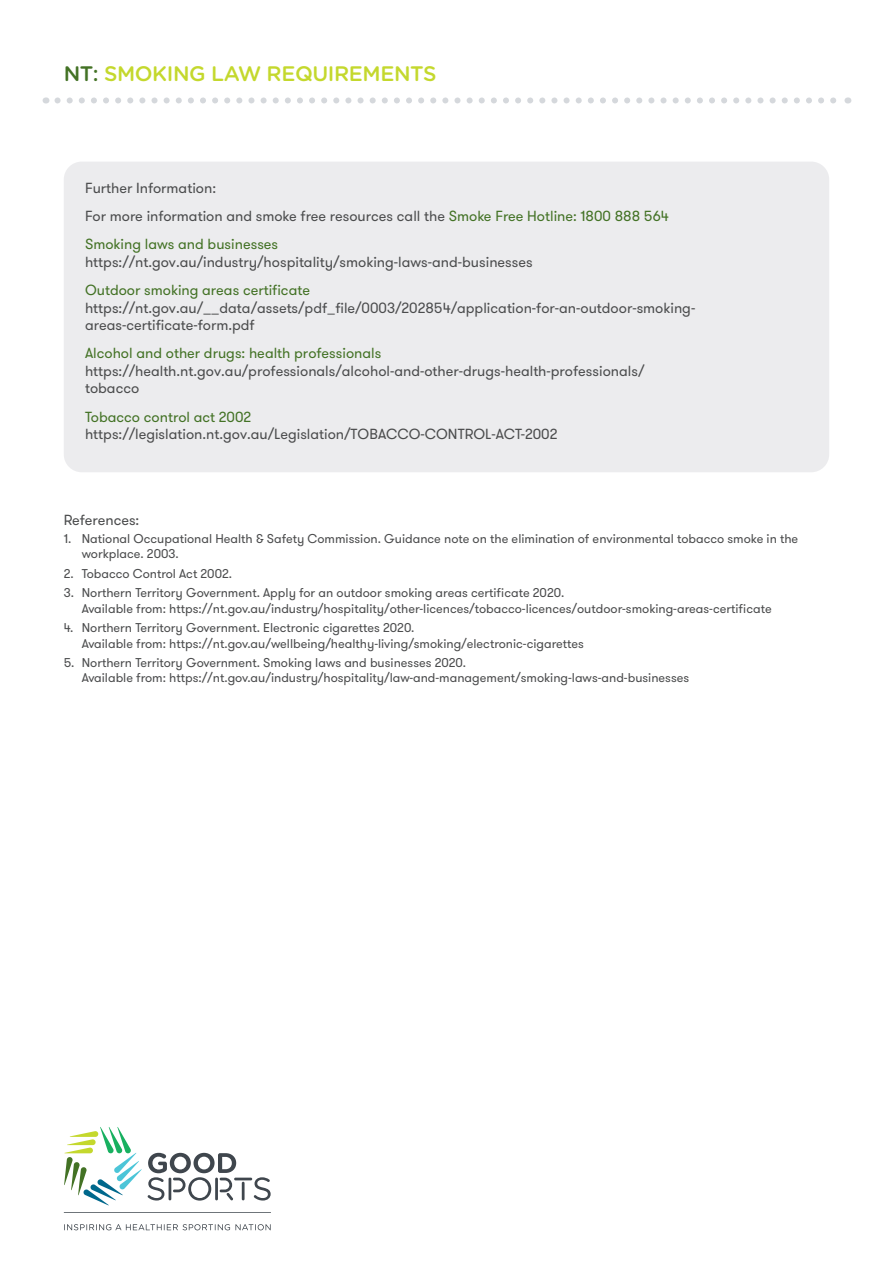
<style>
.page{position:relative;width:893px;height:1263px;background:#fff}
.page>*{position:absolute;margin:0;border:0;box-sizing:border-box;transform-origin:0 0}
.t1{font:500 21px "Gotham Rounded";letter-spacing:-.02em;color:#c4d82d}
.t2{font:14.7px/28.2px "GT Walsheim";color:#4b4c4d}
.t3{font:14.7px "GT Walsheim";color:#437225}
.t4{font:12.75px/15.3px "GT Walsheim";color:#4b4c4d}
.s1{color:#437225}
</style>
<div class="page">
<div style="left:64px;top:162px;width:765px;height:310px;background:#ececee;border-radius:18px"></div>
<svg style="left:64px;top:1127px;width:78px;height:78px"></svg>
<svg style="left:64px;top:1212px;width:207px;height:1px"></svg>
<svg style="left:254px;top:1177px;width:17px;height:23px"></svg>
<hr style="left:242px;top:1182px;width:3px;height:18px;background:#3f464d">
<hr style="left:234px;top:1177px;width:18px;height:3px;background:#3f464d">
<svg style="left:148px;top:1153px;width:88px;height:47px"></svg>
<svg style="left:64px;top:1224px;width:207px;height:6px"></svg>
<svg style="left:57px;top:97px;width:779px;height:6px"></svg>
<h1 class="t1" style="left:64px;top:58px;width:374px"><span class="s1">NT:</span> SMOKING LAW REQUIREMENTS</h1>
<p class="t2" style="left:85px;top:174px;width:585px">Further Information:<br>For more information and smoke free resources call the <span class="s1">Smoke Free Hotline: 1800 888 564<br>Smoking laws and businesses</span></p>
<p class="t2" style="left:85px;top:248px;width:449px">https://nt.gov.au/industry/hospitality/smoking-laws-and-businesses</p>
<p class="t3" style="left:85px;top:281px;width:226px">Outdoor smoking areas certificate</p>
<p class="t2" style="left:85px;top:299px;width:612px;line-height:17.5px">https://nt.gov.au/__data/assets/pdf_file/0003/202854/application-for-an-outdoor-smoking&shy;areas-certificate-form.pdf</p>
<p class="t3" style="left:85px;top:344px;width:298px">Alcohol and other drugs: health professionals</p>
<p class="t2" style="left:85px;top:362px;width:561px;line-height:17.5px">https://health.nt.gov.au/professionals/alcohol-and-other-drugs-health-professionals/ tobacco</p>
<p class="t3" style="left:85px;top:407px;width:168px">Tobacco control act 2002</p>
<p class="t2" style="left:85px;top:420px;width:474px">https://legislation.nt.gov.au/Legislation/TOBACCO-CONTROL-ACT-2002</p>
<p class="t2" style="left:64px;top:506px;width:77px">References:</p>
<p class="t4" style="left:82px;top:531px;width:718px;text-indent:-18px">1. National Occupational Health &amp; Safety Commission. Guidance note on the elimination of environmental tobacco smoke in the workplace. 2003.</p>
<p class="t4" style="left:64px;top:566px;width:170px">2. Tobacco Control Act 2002.</p>
<p class="t4" style="left:82px;top:586px;width:691px;text-indent:-18px">3. Northern Territory Government. Apply for an outdoor smoking areas certificate 2020.<br>Available from: https://nt.gov.au/industry/hospitality/other-licences/tobacco-licences/outdoor-smoking-areas-certificate</p>
<p class="t4" style="left:82px;top:620px;width:504px;text-indent:-18px">4. Northern Territory Government. Electronic cigarettes 2020.<br>Available from: https://nt.gov.au/wellbeing/healthy-living/smoking/electronic-cigarettes</p>
<p class="t4" style="left:82px;top:655px;width:609px;text-indent:-18px">5. Northern Territory Government. Smoking laws and businesses 2020.<br>Available from: https://nt.gov.au/industry/hospitality/law-and-management/smoking-laws-and-businesses</p>
</div>
